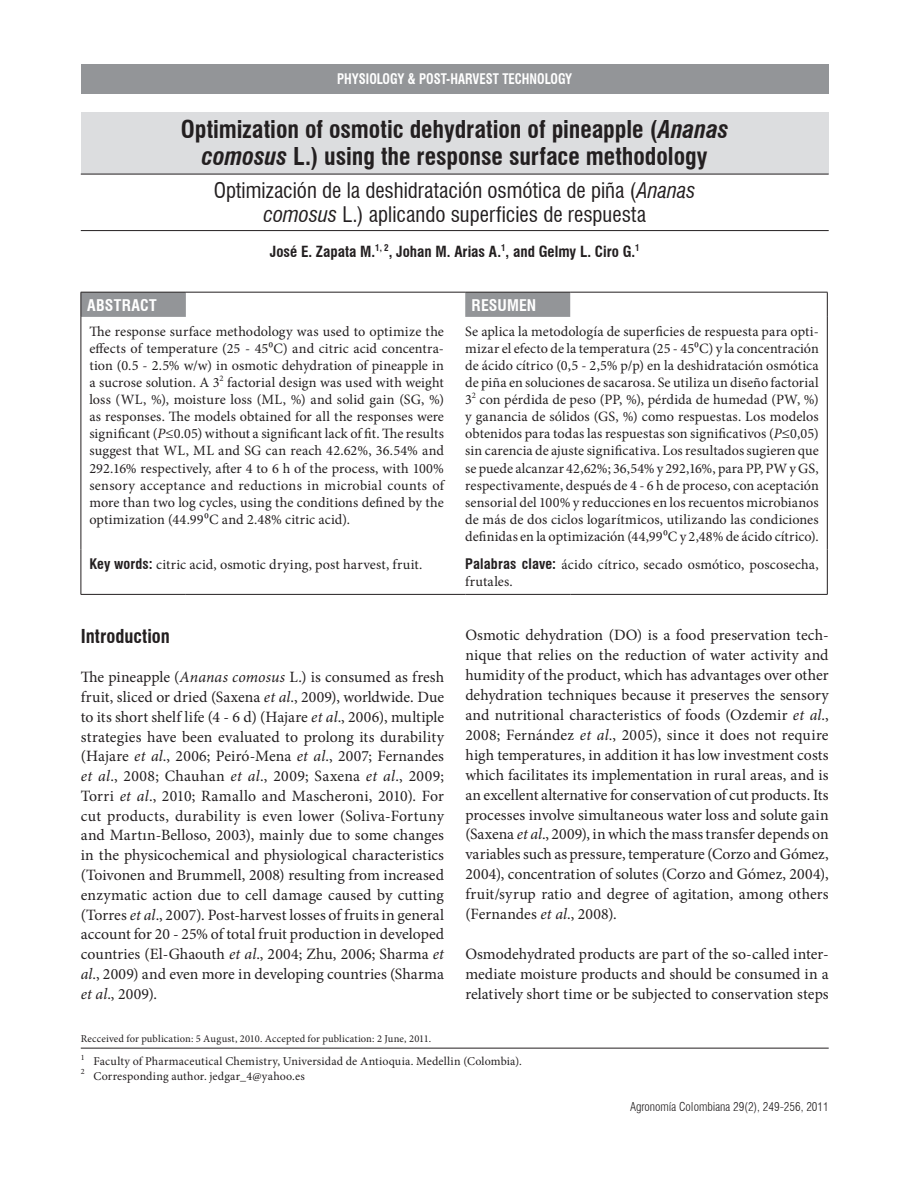
<style>
.page{position:relative;width:918px;height:1188px;background:#fff}
.page>*{position:absolute;margin:0;border:0;box-sizing:border-box;transform-origin:0 0}
.t1{font:700 condensed 24px/27px "Swiss 721 BT";color:#231f20;text-align:center}
.t2{font:condensed 21px/24px "Swiss 721 BT";color:#231f20;text-align:center}
.t3{font:700 condensed 18.75px "Swiss 721 BT";color:#231f20}
.t4{font:15.75px/19.8px "Minion Pro";color:#231f20;text-align:justify}
.t5{font:700 condensed 15.75px "Swiss 721 BT";letter-spacing:.01em;color:#fff}
.t6{font:700 condensed 15px "Swiss 721 BT";color:#231f20}
.t7{font:14.25px/17.1px "Minion Pro";letter-spacing:.01em;color:#231f20;text-align:justify}
.t8{font:700 condensed 14.25px "Swiss 721 BT";color:#fff;scale:.9 1}
.t9{font:12px/14.4px "Minion Pro";letter-spacing:.01em;color:#231f20}
.t10{font:300 condensed 12px "Swiss 721 BT";color:#231f20}
.t11{font:10.5px "Minion Pro";letter-spacing:.015em;color:#231f20}
.s1{font-style:italic}
.s2{font-family:"Swiss 721 BT";font-weight:700;font-stretch:condensed}
</style>
<div class="page">
<hr style="left:81px;top:1048px;width:748px;height:1px;background:#231f20">
<div style="left:81px;top:112px;width:748px;height:62px;background:#dcdddf"></div>
<hr style="left:81px;top:174px;width:748px;height:1px;background:#231f20">
<hr style="left:81px;top:230px;width:748px;height:1px;background:#231f20">
<svg style="left:81px;top:292px;width:489px;height:25px"></svg>
<hr style="left:186px;top:292px;width:279px;height:1px;background:#231f20">
<hr style="left:465px;top:292px;width:105px;height:1px;background:#231f20">
<hr style="left:570px;top:292px;width:258px;height:1px;background:#231f20">
<svg style="left:827px;top:292px;width:1px;height:25px"></svg>
<hr style="left:81px;top:317px;width:1px;height:232px;background:#231f20">
<hr style="left:827px;top:317px;width:1px;height:232px;background:#231f20">
<hr style="left:81px;top:549px;width:1px;height:45px;background:#231f20">
<hr style="left:827px;top:549px;width:1px;height:45px;background:#231f20">
<hr style="left:81px;top:594px;width:105px;height:1px;background:#231f20">
<hr style="left:186px;top:594px;width:279px;height:1px;background:#231f20">
<hr style="left:465px;top:594px;width:105px;height:1px;background:#231f20">
<hr style="left:570px;top:594px;width:258px;height:1px;background:#231f20">
<div style="left:81px;top:64px;width:748px;height:30px;background:#939598"></div>
<p class="t8" style="left:337px;top:70px;width:263px">PHYSIOLOGY &amp; POST-HARVEST TECHNOLOGY</p>
<h1 class="t1" style="left:181px;top:116px;width:549px">Optimization of osmotic dehydration of pineapple (<span class="s1">Ananas comosus</span> L.) using the response surface methodology</h1>
<h2 class="t2" style="left:214px;top:178px;width:484px">optimización de la deshidratación osmótica de piña (<span class="s1">Ananas comosus</span> L.) aplicando superficies de respuesta</h2>
<p class="t6" style="left:270px;top:242px;width:372px">José E. Zapata M.<sup>1,</sup> <sup>2</sup>, Johan M. Arias A.<sup>1</sup>, and Gelmy L. Ciro G.<sup>1</sup></p>
<p class="t5" style="left:87px;top:295px;width:71px">ABSTRACT</p>
<p class="t5" style="left:472px;top:295px;width:66px">RESUMEN</p>
<p class="t7" style="left:89px;top:323px;width:356px">The response surface methodology was used to optimize the effects of temperature (25 - 45⁰C) and citric acid concentra&shy;tion (0.5 - 2.5% w/w) in osmotic dehydration of pineapple in a sucrose solution. A 3<sup>2</sup> factorial design was used with weight loss (WL, %), moisture loss (ML, %) and solid gain (SG, %) as responses. The models obtained for all the responses were significant (<span class="s1">P</span>≤0.05) without a significant lack of fit. The results suggest that WL, ML and SG can reach 42.62%, 36.54% and 292.16% respectively, after 4 to 6 h of the process, with 100% sensory acceptance and reductions in microbial counts of more than two log cycles, using the conditions defined by the optimization (44.99⁰C and 2.48% citric acid).</p>
<p class="t7" style="left:465px;top:323px;width:355px">Se aplica la metodología de superficies de respuesta para opti&shy;mizar el efecto de la temperatura (25 - 45⁰C) y la concentración de ácido cítrico (0,5 - 2,5% p/p) en la deshidratación osmótica de piña en soluciones de sacarosa. Se utiliza un diseño factorial 3<sup>2</sup> con pérdida de peso (PP, %), pérdida de humedad (PW, %) y ganancia de sólidos (GS, %) como respuestas. Los modelos obtenidos para todas las respuestas son significativos (<span class="s1">P</span>≤0,05) sin carencia de ajuste significativa. Los resultados sugieren que se puede alcanzar 42,62%; 36,54% y 292,16%, para PP, PW y GS, respectivamente, después de 4 - 6 h de proceso, con aceptación sensorial del 100% y reducciones en los recuentos microbianos de más de dos ciclos logarítmicos, utilizando las condiciones definidas en la optimización (44,99⁰C y 2,48% de ácido cítrico).</p>
<p class="t7" style="left:89px;top:556px;width:334px"><span class="s2">Key words:</span> citric acid, osmotic drying, post harvest, fruit.</p>
<p class="t7" style="left:465px;top:556px;width:355px"><span class="s2">Palabras clave:</span> ácido cítrico, secado osmótico, poscosecha, frutales.</p>
<p class="t3" style="left:81px;top:625px;width:91px">Introduction</p>
<p class="t4" style="left:81px;top:667px;width:365px">The pineapple (<span class="s1">Ananas comosus</span> L.) is consumed as fresh fruit, sliced or dried (Saxena <span class="s1">et al</span>., 2009), worldwide. Due to its short shelf life (4 - 6 d) (Hajare <span class="s1">et al</span>., 2006), multiple strategies have been evaluated to prolong its durability (Hajare <span class="s1">et al</span>., 2006; Peiró-Mena <span class="s1">et al</span>., 2007; Fernandes <span class="s1">et al</span>., 2008; Chauhan <span class="s1">et al</span>., 2009; Saxena <span class="s1">et al</span>., 2009; Torri <span class="s1">et al</span>., 2010; Ramallo and Mascheroni, 2010). For cut products, durability is even lower (Soliva-Fortuny and Martın-Belloso, 2003), mainly due to some changes in the physicochemical and physiological characteristics (Toivonen and Brummell, 2008) resulting from increased enzymatic action due to cell damage caused by cutting (Torres <span class="s1">et al</span>., 2007). Post-harvest losses of fruits in general account for 20 - 25% of total fruit production in developed countries (El-Ghaouth <span class="s1">et al</span>., 2004; Zhu, 2006; Sharma <span class="s1">et al</span>., 2009) and even more in developing countries (Sharma <span class="s1">et al</span>., 2009).</p>
<p class="t4" style="left:465px;top:625px;width:365px">Osmotic dehydration (DO) is a food preservation tech&shy;nique that relies on the reduction of water activity and humidity of the product, which has advantages over other dehydration techniques because it preserves the sensory and nutritional characteristics of foods (Ozdemir <span class="s1">et al</span>., 2008; Fernández <span class="s1">et al</span>., 2005), since it does not require high temperatures, in addition it has low investment costs which facilitates its implementation in rural areas, and is an excellent alternative for conservation of cut products. Its processes involve simultaneous water loss and solute gain (Saxena <span class="s1">et al</span>., 2009), in which the mass transfer depends on variables such as pressure, temperature (Corzo and Gómez, 2004), concentration of solutes (Corzo and Gómez, 2004), fruit/syrup ratio and degree of agitation, among others (Fernandes <span class="s1">et al</span>., 2008).</p>
<p class="t4" style="left:465px;top:944px;width:365px">Osmodehydrated products are part of the so-called inter&shy;mediate moisture products and should be consumed in a relatively short time or be subjected to conservation steps</p>
<p class="t11" style="left:81px;top:1032px;width:352px">Recceived for publication: 5 August, 2010. Accepted for publication: 2 June, 2011.</p>
<p class="t9" style="left:81px;top:1054px;width:443px"><sup>1</sup> Faculty of Pharmaceutical Chemistry, Universidad de Antioquia. Medellin (Colombia).<br><sup>2</sup> Corresponding author. jedgar_4@yahoo.es</p>
<p class="t10" style="left:630px;top:1100px;width:200px">Agronomía Colombiana 29(2), 249-256, 2011</p>
</div>
